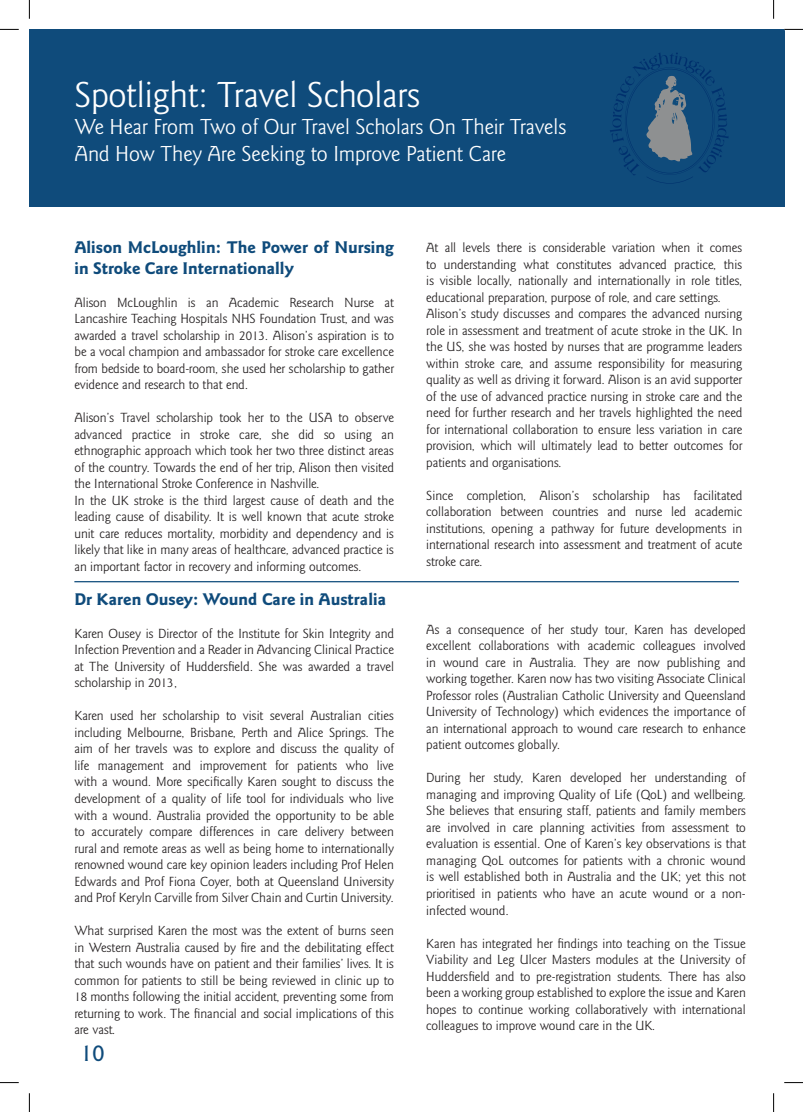
<style>
.page{position:relative;width:803px;height:1112px;background:#fff}
.page>*{position:absolute;margin:0;border:0;box-sizing:border-box;transform-origin:0 0}
.t1{font:37.5px "Goudy Sans Std";letter-spacing:-.005em;color:#fff}
.t2{font:500 25px "Goudy Sans Std";color:#0f4b7b}
.t3{font:22.5px/27px "Goudy Sans Std";color:#fff}
.t4{font:700 17.5px/21px "Goudy Sans Std";color:#0f4b7b}
.t5{font:13.75px/16.5px "Goudy Sans Std";color:#231f20;text-align:justify}
.s1{font-size:30px}
</style>
<div class="page">
<div style="left:29px;top:29px;width:744px;height:178px;background:#0f4b7b"></div>
<div style="left:773px;top:29px;width:11px;height:178px;background:#0f4b7b"></div>
<svg style="left:610px;top:53px;width:118px;height:131px"></svg>
<hr style="left:74px;top:581px;width:665px;height:1px;background:#0f4b7b">
<svg style="left:0;top:29px;width:19px;height:1px"></svg>
<svg style="left:784px;top:29px;width:19px;height:1px"></svg>
<svg style="left:0;top:1082px;width:19px;height:1px"></svg>
<svg style="left:784px;top:1082px;width:19px;height:1px"></svg>
<svg style="left:29px;top:0;width:1px;height:19px"></svg>
<svg style="left:29px;top:1093px;width:1px;height:18px"></svg>
<svg style="left:773px;top:0;width:1px;height:19px"></svg>
<svg style="left:773px;top:1093px;width:1px;height:18px"></svg>
<h1 class="t1" style="left:74px;top:73px;width:348px">Spotlight: Travel Scholars</h1>
<h3 class="t3" style="left:74px;top:113px;width:494px">We Hear From Two of Our Travel Scholars On Their Travels<br>And How They Are Seeking to Improve Patient Care</h3>
<h3 class="t3" style="left:74px;top:119px;width:339px"><span class="s1">Title goes here -</span> Sub-title goes here</h3>
<p class="t4" style="left:74px;top:236px;width:321px">Alison McLoughlin: The Power of Nursing in Stroke Care Internationally</p>
<p class="t5" style="left:74px;top:294px;width:321px">Alison McLoughlin is an Academic Research Nurse at Lancashire Teaching Hospitals NHS Foundation Trust, and was awarded a travel scholarship in 2013. Alison’s aspiration is to be a vocal champion and ambassador for stroke care excellence from bedside to board-room, she used her scholarship to gather evidence and research to that end.</p>
<p class="t5" style="left:74px;top:409px;width:321px;text-align:left">Alison’s Travel scholarship took her to the USA to observe advanced practice in stroke care, she did so using an ethnographic approach which took her two three distinct areas of the country. Towards the end of her trip, Alison then visited the International Stroke Conference in Nashville.<br>In the UK stroke is the third largest cause of death and the leading cause of disability. It is well known that acute stroke unit care reduces mortality, morbidity and dependency and is likely that like in many areas of healthcare, advanced practice is an important factor in recovery and informing outcomes.</p>
<p class="t4" style="left:74px;top:588px;width:313px">Dr Karen Ousey: Wound Care in Australia</p>
<p class="t5" style="left:74px;top:625px;width:321px">Karen Ousey is Director of the Institute for Skin Integrity and Infection Prevention and a Reader in Advancing Clinical Practice at The University of Huddersfield. She was awarded a travel scholarship in 2013,</p>
<p class="t5" style="left:74px;top:707px;width:321px">Karen used her scholarship to visit several Australian cities including Melbourne, Brisbane, Perth and Alice Springs. The aim of her travels was to explore and discuss the quality of life management and improvement for patients who live with a wound. More specifically Karen sought to discuss the development of a quality of life tool for individuals who live with a wound. Australia provided the opportunity to be able to accurately compare differences in care delivery between rural and remote areas as well as being home to internationally renowned wound care key opinion leaders including Prof Helen Edwards and Prof Fiona Coyer, both at Queensland University and Prof Keryln Carville from Silver Chain and Curtin University.</p>
<p class="t5" style="left:74px;top:922px;width:321px">What surprised Karen the most was the extent of burns seen in Western Australia caused by fire and the debilitating effect that such wounds have on patient and their families’ lives. It is common for patients to still be being reviewed in clinic up to 18 months following the initial accident, preventing some from returning to work. The financial and social implications of this are vast.</p>
<h2 class="t2" style="left:81px;top:1038px;width:26px">10</h2>
<p class="t5" style="left:426px;top:239px;width:318px;text-align:left">At all levels there is considerable variation when it comes to understanding what constitutes advanced practice, this is visible locally, nationally and internationally in role titles, educational preparation, purpose of role, and care settings.<br>Alison’s study discusses and compares the advanced nursing role in assessment and treatment of acute stroke in the UK. In the US, she was hosted by nurses that are programme leaders within stroke care, and assume responsibility for measuring quality as well as driving it forward. Alison is an avid supporter of the use of advanced practice nursing in stroke care and the need for further research and her travels highlighted the need for international collaboration to ensure less variation in care provision, which will ultimately lead to better outcomes for patients and organisations.</p>
<p class="t5" style="left:426px;top:487px;width:318px">Since completion, Alison’s scholarship has facilitated collaboration between countries and nurse led academic institutions, opening a pathway for future developments in international research into assessment and treatment of acute stroke care.</p>
<p class="t5" style="left:426px;top:621px;width:321px">As a consequence of her study tour, Karen has developed excellent collaborations with academic colleagues involved in wound care in Australia. They are now publishing and working together. Karen now has two visiting Associate Clinical Professor roles (Australian Catholic University and Queensland University of Technology) which evidences the importance of an international approach to wound care research to enhance patient outcomes globally.</p>
<p class="t5" style="left:426px;top:769px;width:321px">During her study, Karen developed her understanding of managing and improving Quality of Life (QoL) and wellbeing.<br>She believes that ensuring staff, patients and family members are involved in care planning activities from assessment to evaluation is essential. One of Karen’s key observations is that managing QoL outcomes for patients with a chronic wound is well established both in Australia and the UK; yet this not prioritised in patients who have an acute wound or a non&shy;infected wound.</p>
<p class="t5" style="left:426px;top:934px;width:321px">Karen has integrated her findings into teaching on the Tissue Viability and Leg Ulcer Masters modules at the University of Huddersfield and to pre-registration students. There has also been a working group established to explore the issue and Karen hopes to continue working collaboratively with international colleagues to improve wound care in the UK.</p>
</div>
